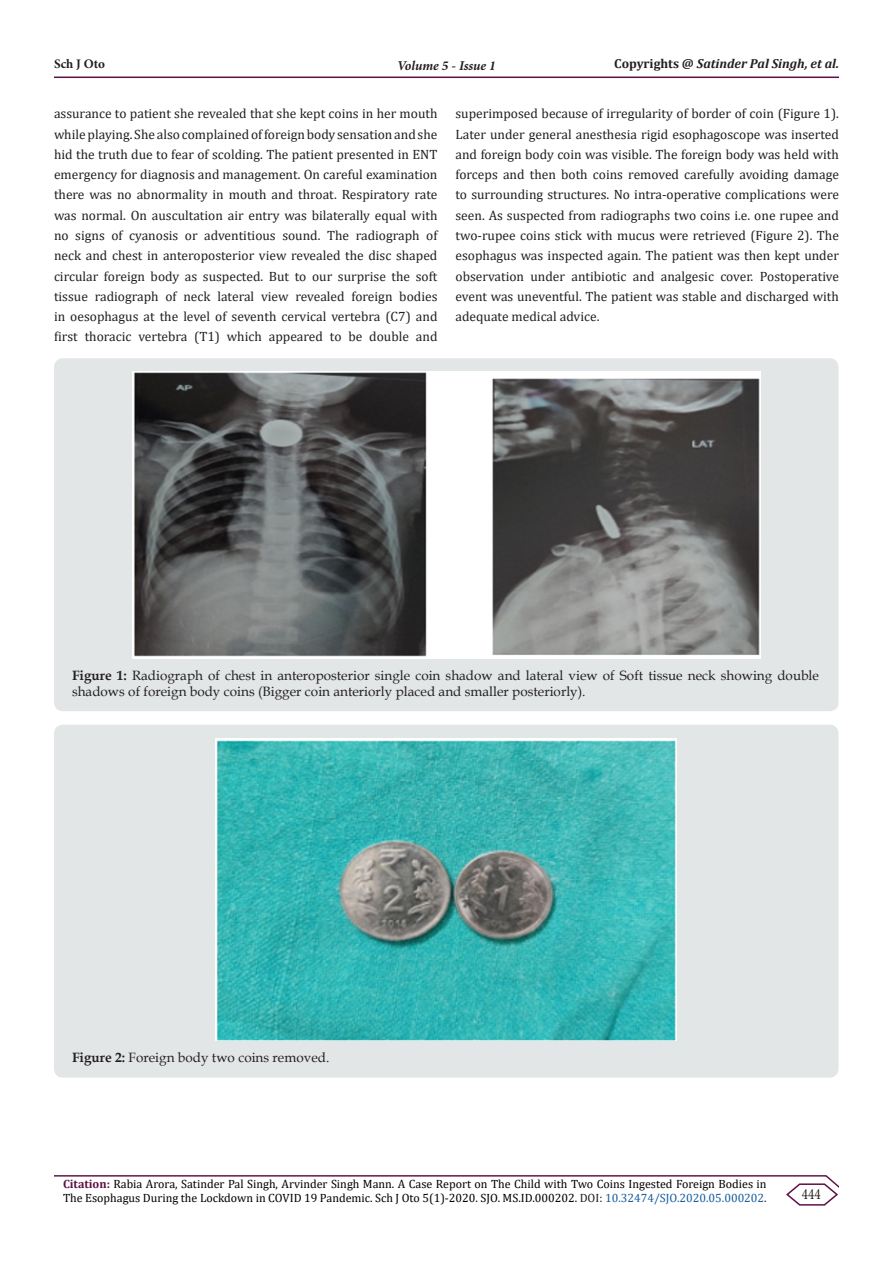
<style>
.page{position:relative;width:893px;height:1263px;background:#fff}
.page>*{position:absolute;margin:0;border:0;box-sizing:border-box;transform-origin:0 0}
.t1{font:15.75px "Minion Pro";color:#231f20;scale:.83 1}
.t2{font:13.5px/20.2px "Cambria";color:#231f20;text-align:justify}
.t3{font:13.5px/16.2px "Book Antiqua";color:#231f20}
.t4{font:italic 700 13.5px "Minion Pro";letter-spacing:-.005em;color:#231f20}
.t5{font:italic 700 13.05px "Cambria";color:#231f20}
.t6{font:700 13.05px "Minion Pro";color:#231f20}
.t7{font:12px/14.4px "Cambria";color:#000}
.s1{font-style:normal}
.s2{font-weight:700}
.s3{font-weight:700;color:#5c1043}
.s4{color:#231f20}
.s5{color:#175d9e}
</style>
<div class="page">
<hr style="left:54px;top:1175px;width:772px;height:1px;background:#5c1043">
<hr style="left:54px;top:77px;width:785px;height:1px;background:#5c1043">
<svg style="left:785px;top:1175px;width:54px;height:31px"></svg>
<div style="left:54px;top:358px;width:784px;height:353px;background:#e3e6e6;border-radius:9px"></div>
<img style="left:132px;top:371px;width:628px;height:288px">
<div style="left:54px;top:725px;width:784px;height:352px;background:#e3e6e6;border-radius:9px"></div>
<img style="left:216px;top:738px;width:461px;height:303px">
<p class="t6" style="left:54px;top:55px;width:53px">Sch J Oto</p>
<p class="t4" style="left:397px;top:56px;width:100px">Volume 5 - Issue 1</p>
<p class="t5" style="left:614px;top:54px;width:226px"><span class="s1">Copyrights @</span> Satinder Pal Singh, et al.</p>
<p class="t2" style="left:54px;top:104px;width:385px">assurance to patient she revealed that she kept coins in her mouth while playing. She also complained of foreign body sensation and she hid the truth due to fear of scolding. The patient presented in ENT emergency for diagnosis and management. On careful examination there was no abnormality in mouth and throat. Respiratory rate was normal. On auscultation air entry was bilaterally equal with no signs of cyanosis or adventitious sound. The radiograph of neck and chest in anteroposterior view revealed the disc shaped circular foreign body as suspected. But to our surprise the soft tissue radiograph of neck lateral view revealed foreign bodies in oesophagus at the level of seventh cervical vertebra (C7) and first thoracic vertebra (T1) which appeared to be double and</p>
<p class="t2" style="left:455px;top:104px;width:385px">superimposed because of irregularity of border of coin (Figure 1).<br>Later under general anesthesia rigid esophagoscope was inserted and foreign body coin was visible. The foreign body was held with forceps and then both coins removed carefully avoiding damage to surrounding structures. No intra-operative complications were seen. As suspected from radiographs two coins i.e. one rupee and two-rupee coins stick with mucus were retrieved (Figure 2). The esophagus was inspected again. The patient was then kept under observation under antibiotic and analgesic cover. Postoperative event was uneventful. The patient was stable and discharged with adequate medical advice.</p>
<p class="t3" style="left:72px;top:666px;width:748px"><span class="s2">Figure 1:</span> Radiograph of chest in anteroposterior single coin shadow and lateral view of Soft tissue neck showing double shadows of foreign body coins (Bigger coin anteriorly placed and smaller posteriorly).</p>
<p class="t3" style="left:72px;top:1049px;width:259px"><span class="s2">Figure 2:</span> Foreign body two coins removed.</p>
<p class="t7" style="left:63px;top:1176px;width:705px"><span class="s3">Citation:</span> Rabia Arora, Satinder Pal Singh, Arvinder Singh Mann. A Case Report on The Child with Two Coins Ingested Foreign Bodies in<br>The Esophagus During the Lockdown in COVID 19 Pandemic. Sch J Oto 5(1)-2020. SJO. MS.ID.000202. <span class="s4">DOI:</span> <span class="s5">10.32474/SJO.2020.05.000202</span><span class="s4">.</span></p>
<p class="t1" style="left:802px;top:1184px;width:24px">444</p>
</div>
